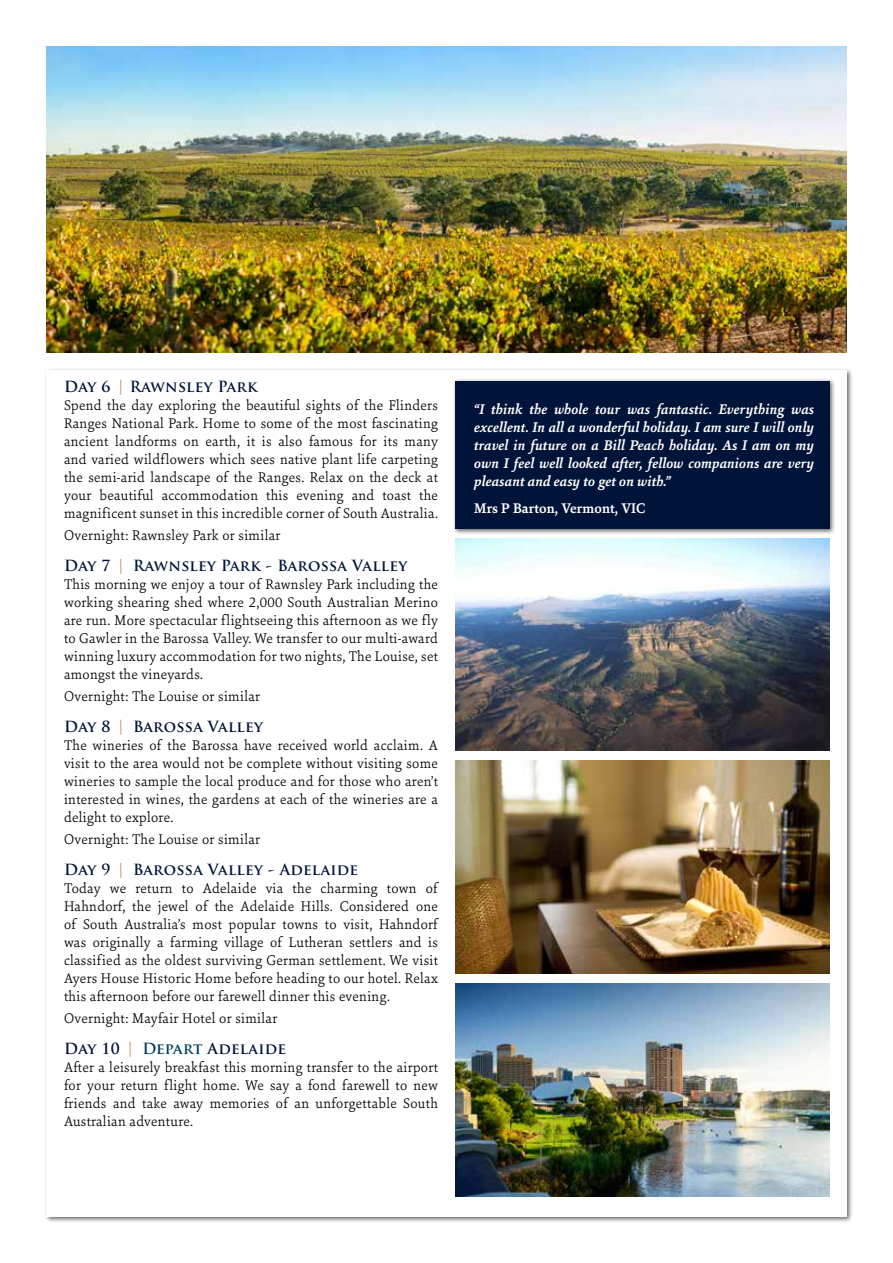
<style>
.page{position:relative;width:893px;height:1263px;background:#fff}
.page>*{position:absolute;margin:0;border:0;box-sizing:border-box;transform-origin:0 0}
.t1{font:300 15px/18px "Sina Nova";letter-spacing:.02em;color:#000;text-align:justify}
.t2{font:italic 700 15px/18px "Sina Nova";color:#fff;text-align:justify}
.t3{font:700 15px "Trajan Pro";letter-spacing:.02em;color:#001339}
.t4{font:700 15px "Sina Nova";color:#fff}
.s1{color:#bc9b6a}
.s2{color:#00395a}
</style>
<div class="page">
<div style="left:44px;top:368px;width:809px;height:855px;background:#000;opacity:.6"></div>
<div style="left:47px;top:370px;width:799px;height:846px;background:#fff"></div>
<img style="left:47px;top:47px;width:799px;height:306px">
<img style="left:455px;top:761px;width:374px;height:212px">
<img style="left:455px;top:538px;width:374px;height:213px">
<div style="left:453px;top:378px;width:383px;height:157px;background:#000;opacity:.6"></div>
<div style="left:455px;top:381px;width:374px;height:147px;background:#001339"></div>
<img style="left:455px;top:983px;width:374px;height:213px">
<p class="t3" style="left:64px;top:377px;width:195px">Day 6 <span class="s1">|</span> Rawnsley Park</p>
<p class="t1" style="left:64px;top:396px;width:375px">Spend the day exploring the beautiful sights of the Flinders Ranges National Park. Home to some of the most fascinating ancient landforms on earth, it is also famous for its many and varied wildflowers which sees native plant life carpeting the semi-arid landscape of the Ranges. Relax on the deck at your beautiful accommodation this evening and toast the magnificent sunset in this incredible corner of South Australia.</p>
<p class="t1" style="left:64px;top:526px;width:218px">Overnight: Rawnsley Park or similar</p>
<p class="t3" style="left:64px;top:556px;width:345px">Day 7 <span class="s1">|</span> Rawnsley Park - Barossa Valley</p>
<p class="t1" style="left:64px;top:575px;width:375px">This morning we enjoy a tour of Rawnsley Park including the working shearing shed where 2,000 South Australian Merino are run. More spectacular flightseeing this afternoon as we fly to Gawler in the Barossa Valley. We transfer to our multi-award winning luxury accommodation for two nights, The Louise, set amongst the vineyards.</p>
<p class="t1" style="left:64px;top:687px;width:198px">Overnight: The Louise or similar</p>
<p class="t3" style="left:64px;top:717px;width:201px">Day 8 <span class="s1">|</span> Barossa Valley</p>
<p class="t1" style="left:64px;top:736px;width:375px">The wineries of the Barossa have received world acclaim. A visit to the area would not be complete without visiting some wineries to sample the local produce and for those who aren’t interested in wines, the gardens at each of the wineries are a delight to explore.</p>
<p class="t1" style="left:64px;top:830px;width:198px">Overnight: The Louise or similar</p>
<p class="t3" style="left:64px;top:860px;width:296px">Day 9 <span class="s1">|</span> Barossa Valley - Adelaide</p>
<p class="t1" style="left:64px;top:879px;width:375px">Today we return to Adelaide via the charming town of Hahndorf, the jewel of the Adelaide Hills. Considered one of South Australia’s most popular towns to visit, Hahndorf was originally a farming village of Lutheran settlers and is classified as the oldest surviving German settlement. We visit Ayers House Historic Home before heading to our hotel. Relax this afternoon before our farewell dinner this evening.</p>
<p class="t1" style="left:64px;top:1009px;width:215px">Overnight: Mayfair Hotel or similar</p>
<p class="t3" style="left:64px;top:1039px;width:223px">Day 10 <span class="s1">|</span> <span class="s2">Depart</span> Adelaide</p>
<p class="t1" style="left:64px;top:1058px;width:375px">After a leisurely breakfast this morning transfer to the airport for your return flight home. We say a fond farewell to new friends and take away memories of an unforgettable South Australian adventure.</p>
<p class="t2" style="left:474px;top:400px;width:342px">“I think the whole tour was fantastic. Everything was excellent. In all a wonderful holiday. I am sure I will only travel in future on a Bill Peach holiday. As I am on my own I feel well looked after, fellow companions are very pleasant and easy to get on with.”</p>
<p class="t4" style="left:474px;top:498px;width:173px">Mrs P Barton, Vermont, VIC</p>
</div>
